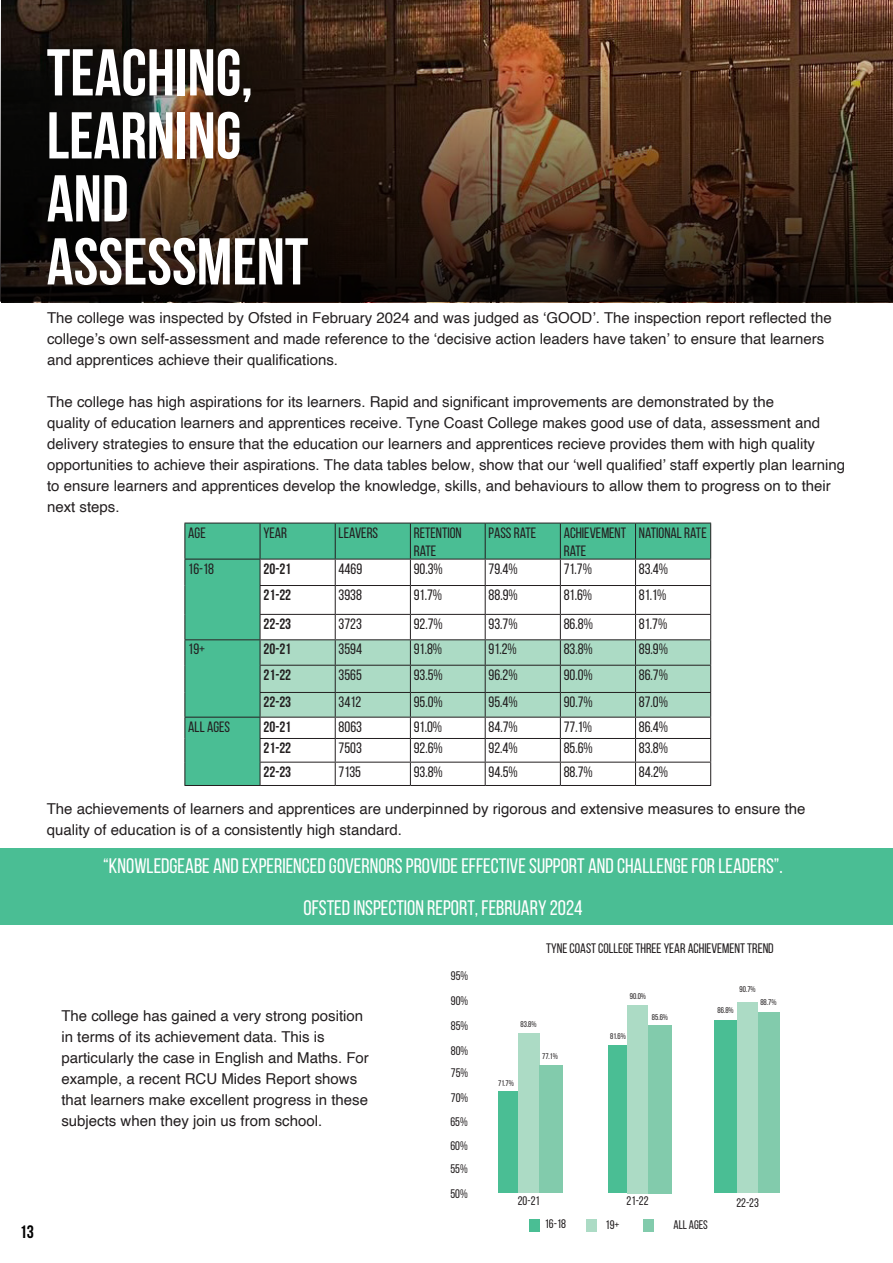
<style>
.page{position:relative;width:893px;height:1263px;background:#fff}
.page>*{position:absolute;margin:0;border:0;box-sizing:border-box;transform-origin:0 0}
.t1{font:700 66px "Bebas Neue";color:#fff}
.t2{font:21px "Bebas Neue";color:#fff}
.t3{font:700 18px "Bebas Neue";color:#000}
.t4{font:15px/21px "Helvetica";color:#231f20}
.t5{font:15px/18px "Bebas Neue";color:#231f20}
.t6{font:700 15px "Bebas Neue";color:#231f20}
.t7{font:13.8px "Bebas Neue";color:#231f20}
.t8{font:12.45px "Bebas Neue";color:#231f20}
.t9{font:8.25px "Bebas Neue";color:#231f20}
</style>
<div class="page">
<img style="left:0;top:0;width:893px;height:303px">
<svg style="left:184px;top:523px;width:527px;height:262px"></svg>
<hr style="left:184px;top:785px;width:76px;height:1px;background:#231f20">
<hr style="left:260px;top:785px;width:75px;height:1px;background:#231f20">
<hr style="left:335px;top:785px;width:75px;height:1px;background:#231f20">
<hr style="left:410px;top:785px;width:75px;height:1px;background:#231f20">
<hr style="left:485px;top:785px;width:75px;height:1px;background:#231f20">
<hr style="left:560px;top:785px;width:75px;height:1px;background:#231f20">
<hr style="left:635px;top:785px;width:76px;height:1px;background:#231f20">
<div style="left:0;top:848px;width:892px;height:76px;background:#4abe94"></div>
<div style="left:499px;top:1091px;width:19px;height:102px;background:#4abe94"></div>
<div style="left:518px;top:1033px;width:21px;height:160px;background:#acdbc5"></div>
<div style="left:539px;top:1065px;width:24px;height:128px;background:#82cbac"></div>
<div style="left:529px;top:1219px;width:10px;height:12px;background:#4abe94"></div>
<div style="left:586px;top:1219px;width:10px;height:12px;background:#acdbc5"></div>
<div style="left:643px;top:1219px;width:11px;height:12px;background:#82cbac"></div>
<div style="left:608px;top:1045px;width:20px;height:148px;background:#4abe94"></div>
<div style="left:628px;top:1005px;width:20px;height:188px;background:#acdbc5"></div>
<div style="left:648px;top:1025px;width:24px;height:168px;background:#82cbac"></div>
<div style="left:714px;top:1020px;width:23px;height:172px;background:#4abe94"></div>
<div style="left:757px;top:1012px;width:23px;height:180px;background:#82cbac"></div>
<div style="left:737px;top:1002px;width:21px;height:190px;background:#acdbc5"></div>
<p class="t3" style="left:20px;top:1222px;width:16px">13</p>
<p class="t1" style="left:47px;top:36px;width:208px">TEACHING,</p>
<p class="t1" style="left:47px;top:99px;width:196px">LEARNING</p>
<p class="t1" style="left:47px;top:162px;width:83px">AND</p>
<p class="t1" style="left:47px;top:225px;width:263px">ASSESSMENT</p>
<p class="t4" style="left:47px;top:308px;width:786px">The college was inspected by Ofsted in February 2024 and was judged as ‘GOOD’. The inspection report reflected the college’s own self-assessment and made reference to the ‘decisive action leaders have taken’ to ensure that learners and apprentices achieve their qualifications.</p>
<p class="t4" style="left:47px;top:392px;width:799px">The college has high aspirations for its learners. Rapid and significant improvements are demonstrated by the<br>quality of education learners and apprentices receive. Tyne Coast College makes good use of data, assessment and delivery strategies to ensure that the education our learners and apprentices recieve provides them with high quality opportunities to achieve their aspirations. The data tables below, show that our ‘well qualified’ staff expertly plan learning to ensure learners and apprentices develop the knowledge, skills, and behaviours to allow them to progress on to their next steps.</p>
<p class="t5" style="left:188px;top:523px;width:19px">AGE</p>
<p class="t5" style="left:263px;top:523px;width:25px">YEAR</p>
<p class="t5" style="left:339px;top:523px;width:41px">LEAVERS</p>
<p class="t5" style="left:414px;top:523px;width:49px">RETENTION<br>RATE</p>
<p class="t5" style="left:489px;top:523px;width:49px">PASS RATE</p>
<p class="t5" style="left:564px;top:523px;width:64px">ACHIEVEMENT<br>RATE</p>
<p class="t5" style="left:639px;top:523px;width:69px">NATIONAL RATE</p>
<p class="t5" style="left:188px;top:559px;width:27px">16-18</p>
<p class="t6" style="left:263px;top:560px;width:29px">20-21</p>
<p class="t5" style="left:339px;top:559px;width:25px">4469</p>
<p class="t5" style="left:414px;top:559px;width:31px">90.3%</p>
<p class="t5" style="left:489px;top:559px;width:31px">79.4%</p>
<p class="t5" style="left:564px;top:559px;width:30px">71.7%</p>
<p class="t5" style="left:639px;top:559px;width:31px">83.4%</p>
<p class="t6" style="left:263px;top:587px;width:29px">21-22</p>
<p class="t5" style="left:339px;top:586px;width:25px">3938</p>
<p class="t5" style="left:414px;top:586px;width:30px">91.7%</p>
<p class="t5" style="left:489px;top:586px;width:31px">88.9%</p>
<p class="t5" style="left:564px;top:586px;width:30px">81.6%</p>
<p class="t5" style="left:639px;top:586px;width:29px">81.1%</p>
<p class="t6" style="left:263px;top:616px;width:29px">22-23</p>
<p class="t5" style="left:339px;top:615px;width:25px">3723</p>
<p class="t5" style="left:414px;top:615px;width:31px">92.7%</p>
<p class="t5" style="left:489px;top:615px;width:31px">93.7%</p>
<p class="t5" style="left:564px;top:615px;width:31px">86.8%</p>
<p class="t5" style="left:639px;top:615px;width:30px">81.7%</p>
<p class="t5" style="left:188px;top:640px;width:18px">19+</p>
<p class="t6" style="left:263px;top:641px;width:29px">20-21</p>
<p class="t5" style="left:339px;top:640px;width:25px">3594</p>
<p class="t5" style="left:414px;top:640px;width:30px">91.8%</p>
<p class="t5" style="left:489px;top:640px;width:30px">91.2%</p>
<p class="t5" style="left:564px;top:640px;width:31px">83.8%</p>
<p class="t5" style="left:639px;top:640px;width:31px">89.9%</p>
<p class="t6" style="left:263px;top:666px;width:29px">21-22</p>
<p class="t5" style="left:339px;top:665px;width:25px">3565</p>
<p class="t5" style="left:414px;top:665px;width:31px">93.5%</p>
<p class="t5" style="left:489px;top:665px;width:31px">96.2%</p>
<p class="t5" style="left:564px;top:665px;width:31px">90.0%</p>
<p class="t5" style="left:639px;top:665px;width:31px">86.7%</p>
<p class="t6" style="left:263px;top:694px;width:29px">22-23</p>
<p class="t5" style="left:339px;top:693px;width:24px">3412</p>
<p class="t5" style="left:414px;top:693px;width:31px">95.0%</p>
<p class="t5" style="left:489px;top:693px;width:31px">95.4%</p>
<p class="t5" style="left:564px;top:693px;width:31px">90.7%</p>
<p class="t5" style="left:639px;top:693px;width:31px">87.0%</p>
<p class="t5" style="left:188px;top:717px;width:43px">ALL AGES</p>
<p class="t6" style="left:263px;top:718px;width:29px">20-21</p>
<p class="t5" style="left:339px;top:717px;width:25px">8063</p>
<p class="t5" style="left:414px;top:717px;width:30px">91.0%</p>
<p class="t5" style="left:489px;top:717px;width:31px">84.7%</p>
<p class="t5" style="left:564px;top:717px;width:30px">77.1%</p>
<p class="t5" style="left:639px;top:717px;width:31px">86.4%</p>
<p class="t6" style="left:263px;top:740px;width:29px">21-22</p>
<p class="t5" style="left:339px;top:739px;width:25px">7503</p>
<p class="t5" style="left:414px;top:739px;width:31px">92.6%</p>
<p class="t5" style="left:489px;top:739px;width:31px">92.4%</p>
<p class="t5" style="left:564px;top:739px;width:31px">85.6%</p>
<p class="t5" style="left:639px;top:739px;width:31px">83.8%</p>
<p class="t6" style="left:263px;top:763px;width:29px">22-23</p>
<p class="t5" style="left:339px;top:762px;width:24px">7135</p>
<p class="t5" style="left:414px;top:762px;width:31px">93.8%</p>
<p class="t5" style="left:489px;top:762px;width:31px">94.5%</p>
<p class="t5" style="left:564px;top:762px;width:31px">88.7%</p>
<p class="t5" style="left:639px;top:762px;width:31px">84.2%</p>
<p class="t4" style="left:47px;top:799px;width:760px">The achievements of learners and apprentices are underpinned by rigorous and extensive measures to ensure the quality of education is of a consistently high standard.</p>
<p class="t2" style="left:103px;top:854px;width:681px">“KNOWLEDGEABE AND EXPERIENCED GOVERNORS PROVIDE EFFECTIVE SUPPORT AND CHALLENGE FOR LEADERS”.</p>
<p class="t2" style="left:304px;top:896px;width:281px">OFSTED INSPECTION REPORT, FEBRUARY 2024</p>
<p class="t4" style="left:61px;top:1006px;width:309px">The college has gained a very strong position in terms of its achievement data. This is particularly the case in English and Maths. For example, a recent RCU Mides Report shows that learners make excellent progress in these subjects when they join us from school.</p>
<p class="t8" style="left:451px;top:969px;width:19px">95%</p>
<p class="t8" style="left:451px;top:994px;width:19px">90%</p>
<p class="t8" style="left:451px;top:1019px;width:19px">85%</p>
<p class="t8" style="left:451px;top:1044px;width:19px">80%</p>
<p class="t8" style="left:451px;top:1066px;width:19px">75%</p>
<p class="t8" style="left:451px;top:1091px;width:19px">70%</p>
<p class="t8" style="left:450px;top:1114px;width:19px">65%</p>
<p class="t8" style="left:450px;top:1139px;width:19px">60%</p>
<p class="t8" style="left:450px;top:1162px;width:19px">55%</p>
<p class="t8" style="left:450px;top:1187px;width:19px">50%</p>
<p class="t7" style="left:546px;top:940px;width:229px">TYNE COAST COLLEGE THREE YEAR ACHIEVEMENT TREND</p>
<p class="t9" style="left:521px;top:1019px;width:18px">83.8%</p>
<p class="t9" style="left:498px;top:1078px;width:17px">71.7%</p>
<p class="t9" style="left:542px;top:1052px;width:17px">77.1%</p>
<p class="t9" style="left:630px;top:991px;width:18px">90.0%</p>
<p class="t9" style="left:610px;top:1031px;width:17px">81.6%</p>
<p class="t9" style="left:652px;top:1013px;width:18px">85.6%</p>
<p class="t9" style="left:740px;top:985px;width:18px">90.7%</p>
<p class="t9" style="left:718px;top:1006px;width:18px">86.8%</p>
<p class="t9" style="left:760px;top:998px;width:18px">88.7%</p>
<p class="t8" style="left:518px;top:1194px;width:23px">20-21</p>
<p class="t8" style="left:627px;top:1194px;width:23px">21-22</p>
<p class="t8" style="left:736px;top:1196px;width:24px">22-23</p>
<p class="t8" style="left:545px;top:1217px;width:23px">16-18</p>
<p class="t8" style="left:606px;top:1217px;width:15px">19+</p>
<p class="t8" style="left:673px;top:1217px;width:36px">ALL AGES</p>
</div>
